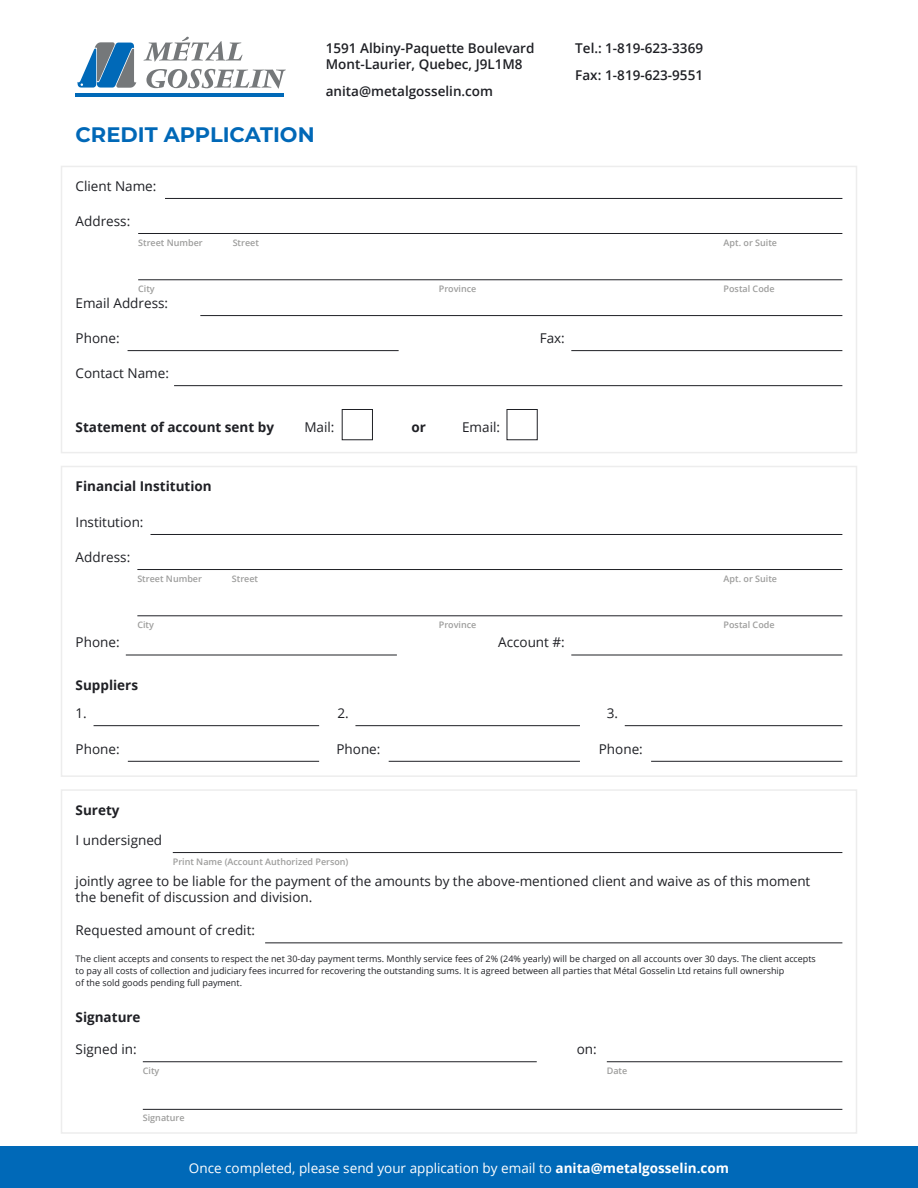
<style>
.page{position:relative;width:918px;height:1188px;background:#fff}
.page>*{position:absolute;margin:0;border:0;box-sizing:border-box;transform-origin:0 0}
.t1{font:700 21px "Montserrat";color:#0068b7}
.t2{font:13.5px/16.2px "Open Sans";color:#1f2025}
.t3{font:600 13.5px/16.2px "Open Sans";color:#1f2025}
.t4{font:13.5px "Open Sans";color:#fff}
.t5{font:700 13.5px "Open Sans";color:#1f2025}
.t6{font:9px/12px "Open Sans";color:#1f2025}
.t7{font:600 9px "Open Sans";color:#9d9d9c}
.s1{font-weight:700}
</style>
<div class="page">
<div style="left:61px;top:466px;width:796px;height:311px;border:2px solid #ededed"></div>
<div style="left:61px;top:789px;width:796px;height:345px;border:2px solid #ededed"></div>
<div style="left:61px;top:166px;width:796px;height:287px;border:2px solid #ededed"></div>
<hr style="left:165px;top:198px;width:677px;height:1px;background:#1f2025">
<hr style="left:151px;top:534px;width:691px;height:1px;background:#1f2025">
<hr style="left:174px;top:385px;width:668px;height:1px;background:#1f2025">
<hr style="left:200px;top:315px;width:642px;height:1px;background:#1f2025">
<hr style="left:128px;top:350px;width:271px;height:1px;background:#1f2025">
<hr style="left:126px;top:655px;width:271px;height:1px;background:#1f2025">
<hr style="left:94px;top:725px;width:225px;height:1px;background:#1f2025">
<hr style="left:355px;top:725px;width:225px;height:1px;background:#1f2025">
<hr style="left:625px;top:725px;width:217px;height:1px;background:#1f2025">
<hr style="left:128px;top:761px;width:191px;height:1px;background:#1f2025">
<hr style="left:389px;top:761px;width:191px;height:1px;background:#1f2025">
<hr style="left:651px;top:761px;width:191px;height:1px;background:#1f2025">
<hr style="left:571px;top:350px;width:271px;height:1px;background:#1f2025">
<hr style="left:571px;top:655px;width:271px;height:1px;background:#1f2025">
<hr style="left:138px;top:233px;width:704px;height:1px;background:#1f2025">
<hr style="left:137px;top:569px;width:705px;height:1px;background:#1f2025">
<hr style="left:173px;top:852px;width:669px;height:1px;background:#1f2025">
<hr style="left:265px;top:942px;width:577px;height:1px;background:#1f2025">
<hr style="left:143px;top:1061px;width:394px;height:1px;background:#1f2025">
<hr style="left:143px;top:1109px;width:699px;height:1px;background:#1f2025">
<hr style="left:607px;top:1061px;width:235px;height:1px;background:#1f2025">
<hr style="left:138px;top:279px;width:704px;height:1px;background:#1f2025">
<hr style="left:137px;top:615px;width:705px;height:1px;background:#1f2025">
<div style="left:507px;top:409px;width:31px;height:31px;border:1px solid #1f2025"></div>
<div style="left:342px;top:409px;width:31px;height:31px;border:1px solid #1f2025"></div>
<svg style="left:77px;top:42px;width:59px;height:46px"></svg>
<svg style="left:143px;top:37px;width:100px;height:25px"></svg>
<hr style="left:76px;top:93px;width:208px;height:4px;background:#0069b8">
<svg style="left:146px;top:69px;width:140px;height:20px"></svg>
<div style="left:0;top:1147px;width:918px;height:41px;background:#0069b8"></div>
<h1 class="t1" style="left:76px;top:120px;width:241px">CREDIT APPLICATION</h1>
<h2 class="t3" style="left:326px;top:40px;width:210px">1591 Albiny-Paquette Boulevard<br>Mont-Laurier, Quebec, J9L1M8</h2>
<h2 class="t3" style="left:326px;top:83px;width:169px">anita@metalgosselin.com</h2>
<h2 class="t2" style="left:76px;top:178px;width:82px">Client Name:</h2>
<h2 class="t2" style="left:76px;top:213px;width:56px">Address:</h2>
<p class="t7" style="left:138px;top:236px;width:66px">Street Number</p>
<p class="t7" style="left:233px;top:236px;width:28px">Street</p>
<h2 class="t3" style="left:575px;top:35px;width:129px;line-height:26.5px">Tel.: 1-819-623-3369<br>Fax: 1-819-623-9551</h2>
<p class="t7" style="left:138px;top:282px;width:18px">City</p>
<h2 class="t2" style="left:76px;top:295px;width:94px">Email Address:</h2>
<h2 class="t2" style="left:76px;top:330px;width:46px">Phone:</h2>
<h2 class="t2" style="left:76px;top:365px;width:95px">Contact Name:</h2>
<p class="t7" style="left:439px;top:282px;width:39px">Province</p>
<h2 class="t2" style="left:540px;top:330px;width:27px">Fax:</h2>
<h2 class="t5" style="left:76px;top:418px;width:200px">Statement of account sent by</h2>
<h2 class="t2" style="left:304px;top:419px;width:32px">Mail:</h2>
<h2 class="t5" style="left:411px;top:418px;width:16px">or</h2>
<h2 class="t2" style="left:462px;top:419px;width:39px">Email:</h2>
<h2 class="t5" style="left:76px;top:477px;width:138px">Financial Institution</h2>
<h2 class="t2" style="left:76px;top:514px;width:69px">Institution:</h2>
<h2 class="t2" style="left:76px;top:549px;width:56px">Address:</h2>
<p class="t7" style="left:137px;top:572px;width:66px">Street Number</p>
<h2 class="t2" style="left:76px;top:634px;width:46px">Phone:</h2>
<p class="t7" style="left:137px;top:618px;width:18px">City</p>
<h2 class="t5" style="left:76px;top:675px;width:64px">Suppliers</h2>
<p class="t7" style="left:232px;top:572px;width:28px">Street</p>
<p class="t7" style="left:439px;top:618px;width:39px">Province</p>
<h2 class="t2" style="left:498px;top:634px;width:68px">Account #:</h2>
<h2 class="t2" style="left:76px;top:705px;width:13px">1.</h2>
<h2 class="t2" style="left:338px;top:705px;width:13px">2.</h2>
<h2 class="t2" style="left:607px;top:705px;width:13px">3.</h2>
<h2 class="t2" style="left:76px;top:740px;width:46px">Phone:</h2>
<h2 class="t2" style="left:336px;top:740px;width:46px">Phone:</h2>
<h2 class="t2" style="left:599px;top:740px;width:46px">Phone:</h2>
<h2 class="t5" style="left:76px;top:800px;width:45px">Surety</h2>
<h2 class="t2" style="left:76px;top:832px;width:88px">I undersigned</h2>
<p class="t7" style="left:173px;top:855px;width:177px">Print Name (Account Authorized Person)</p>
<p class="t7" style="left:724px;top:236px;width:55px">Apt. or Suite</p>
<p class="t7" style="left:724px;top:282px;width:53px">Postal Code</p>
<p class="t7" style="left:724px;top:572px;width:55px">Apt. or Suite</p>
<p class="t7" style="left:724px;top:618px;width:53px">Postal Code</p>
<h2 class="t2" style="left:76px;top:873px;width:736px">jointly agree to be liable for the payment of the amounts by the above-mentioned client and waive as of this moment the benefit of discussion and division.</h2>
<h2 class="t2" style="left:76px;top:922px;width:181px">Requested amount of credit:</h2>
<p class="t6" style="left:76px;top:953px;width:742px">The client accepts and consents to respect the net 30-day payment terms. Monthly service fees of 2% (24% yearly) will be charged on all accounts over 30 days. The client accepts to pay all costs of collection and judiciary fees incurred for recovering the outstanding sums. It is agreed between all parties that Métal Gosselin Ltd retains full ownership<br>of the sold goods pending full payment.</p>
<h2 class="t5" style="left:76px;top:1007px;width:67px">Signature</h2>
<h2 class="t2" style="left:76px;top:1041px;width:63px">Signed in:</h2>
<h2 class="t2" style="left:577px;top:1041px;width:22px">on:</h2>
<p class="t7" style="left:143px;top:1064px;width:18px">City</p>
<p class="t7" style="left:143px;top:1112px;width:43px">Signature</p>
<p class="t7" style="left:607px;top:1064px;width:22px">Date</p>
<h2 class="t4" style="left:189px;top:1159px;width:542px">Once completed, please send your application by email to <span class="s1">anita@metalgosselin.com</span></h2>
</div>
